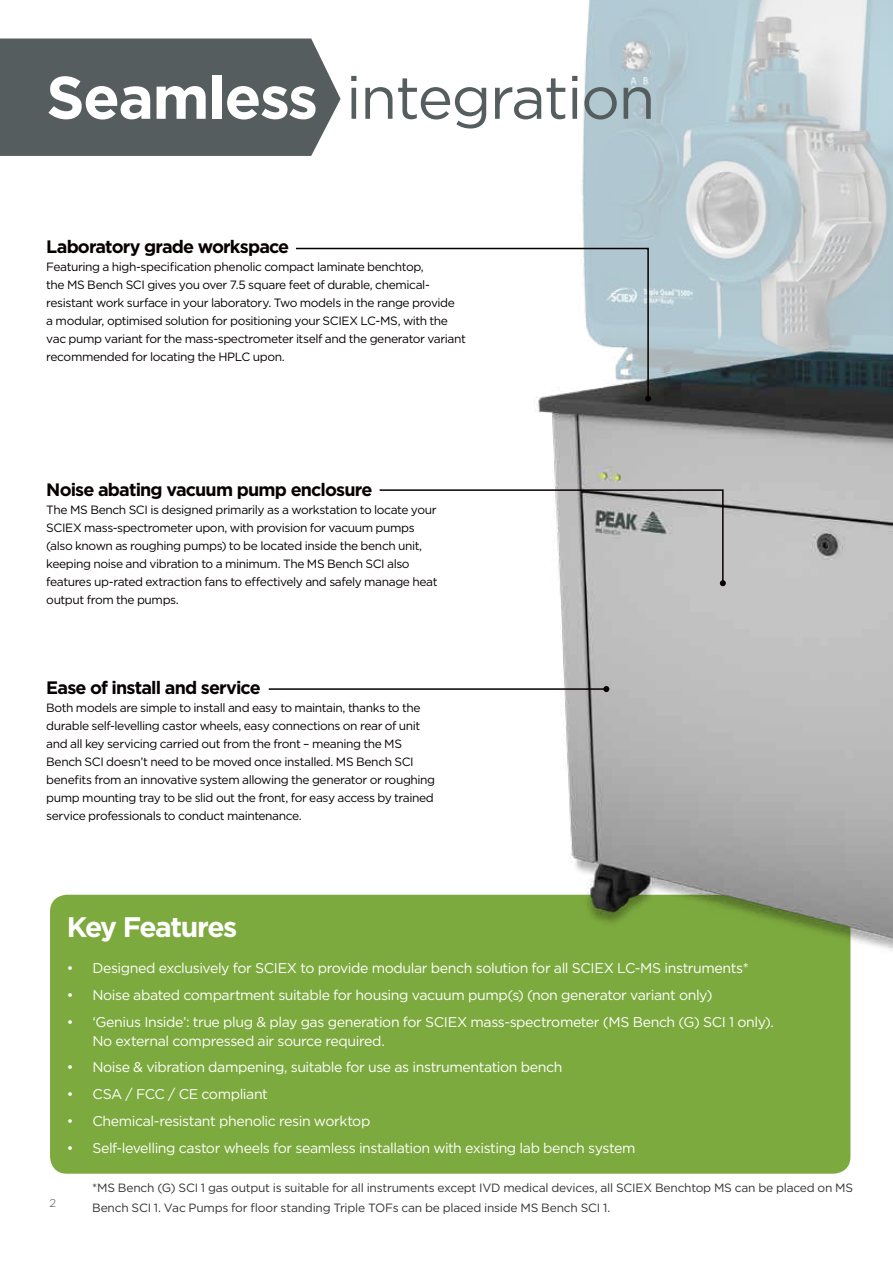
<style>
.page{position:relative;width:893px;height:1263px;background:#fff}
.page>*{position:absolute;margin:0;border:0;box-sizing:border-box;transform-origin:0 0}
.t1{font:60px "Gotham";letter-spacing:-.025em;color:#565d5f}
.t2{font:700 28.2px "Gotham";letter-spacing:-.055em;color:#fff}
.t3{font:700 18px "Gotham";letter-spacing:-.045em;color:#070000}
.t4{font:14.1px/18.3px "Gotham";letter-spacing:-.03em;color:#fff}
.t5{font:12px/18px "Gotham";letter-spacing:-.035em;color:#070000}
.t6{font:12px/19.5px "Gotham";letter-spacing:-.02em;color:#333}
.t7{font:300 11.25px "Gotham";color:#4e4d53}
.s1{font-weight:700;color:#fff}
</style>
<div class="page">
<div style="left:50px;top:895px;width:800px;height:279px;background:#7daa3e;border-radius:17px"></div>
<img style="left:0;top:0;width:893px;height:1068px">
<svg style="left:294px;top:247px;width:356px;height:153px"></svg>
<svg style="left:645px;top:396px;width:6px;height:6px"></svg>
<div style="left:0;top:39px;width:341px;height:117px;background:#565d5f"></div>
<hr style="left:269px;top:688px;width:337px;height:2px;background:#070000">
<svg style="left:603px;top:686px;width:6px;height:6px"></svg>
<svg style="left:378px;top:489px;width:348px;height:97px"></svg>
<h1 class="t1" style="left:46px;top:59px;width:611px"><span class="s1">Seamless</span> integration</h1>
<h3 class="t3" style="left:46px;top:236px;width:245px">Laboratory grade workspace</h3>
<p class="t5" style="left:46px;top:258px;width:421px">Featuring a high-specification phenolic compact laminate benchtop,<br>the MS Bench SCI gives you over 7.5 square feet of durable, chemical&shy;resistant work surface in your laboratory. Two models in the range provide<br>a modular, optimised solution for positioning your SCIEX LC-MS, with the vac pump variant for the mass-spectrometer itself and the generator variant recommended for locating the HPLC upon.</p>
<h3 class="t3" style="left:46px;top:479px;width:328px">Noise abating vacuum pump enclosure</h3>
<p class="t5" style="left:46px;top:501px;width:393px">The MS Bench SCI is designed primarily as a workstation to locate your SCIEX mass-spectrometer upon, with provision for vacuum pumps (also known as roughing pumps) to be located inside the bench unit, keeping noise and vibration to a minimum. The MS Bench SCI also features up-rated extraction fans to effectively and safely manage heat output from the pumps.</p>
<h3 class="t3" style="left:46px;top:677px;width:216px">Ease of install and service</h3>
<p class="t5" style="left:46px;top:699px;width:390px">Both models are simple to install and easy to maintain, thanks to the durable self-levelling castor wheels, easy connections on rear of unit and all key servicing carried out from the front – meaning the MS Bench SCI doesn’t need to be moved once installed. MS Bench SCI benefits from an innovative system allowing the generator or roughing pump mounting tray to be slid out the front, for easy access by trained service professionals to conduct maintenance.</p>
<p class="t7" style="left:50px;top:1197px;width:8px">2</p>
<h2 class="t2" style="left:67px;top:911px;width:172px">Key Features</h2>
<p class="t4" style="left:67px;top:959px;width:683px">• Designed exclusively for SCIEX to provide modular bench solution for all SCIEX LC-MS instruments*</p>
<p class="t4" style="left:67px;top:986px;width:647px">• Noise abated compartment suitable for housing vacuum pump(s) (non generator variant only)</p>
<p class="t4" style="left:92px;top:1013px;width:683px;text-indent:-25px">• ‘Genius Inside’: true plug &amp; play gas generation for SCIEX mass-spectrometer (MS Bench (G) SCI 1 only).<br>No external compressed air source required.</p>
<p class="t4" style="left:67px;top:1058px;width:497px">• Noise &amp; vibration dampening, suitable for use as instrumentation bench</p>
<p class="t4" style="left:67px;top:1085px;width:202px">• CSA / FCC / CE compliant</p>
<p class="t4" style="left:67px;top:1112px;width:305px">• Chemical-resistant phenolic resin worktop</p>
<p class="t4" style="left:67px;top:1139px;width:570px">• Self-levelling castor wheels for seamless installation with existing lab bench system</p>
<p class="t6" style="left:92px;top:1178px;width:763px">*MS Bench (G) SCI 1 gas output is suitable for all instruments except IVD medical devices, all SCIEX Benchtop MS can be placed on MS<br>Bench SCI 1. Vac Pumps for floor standing Triple TOFs can be placed inside MS Bench SCI 1.</p>
</div>
